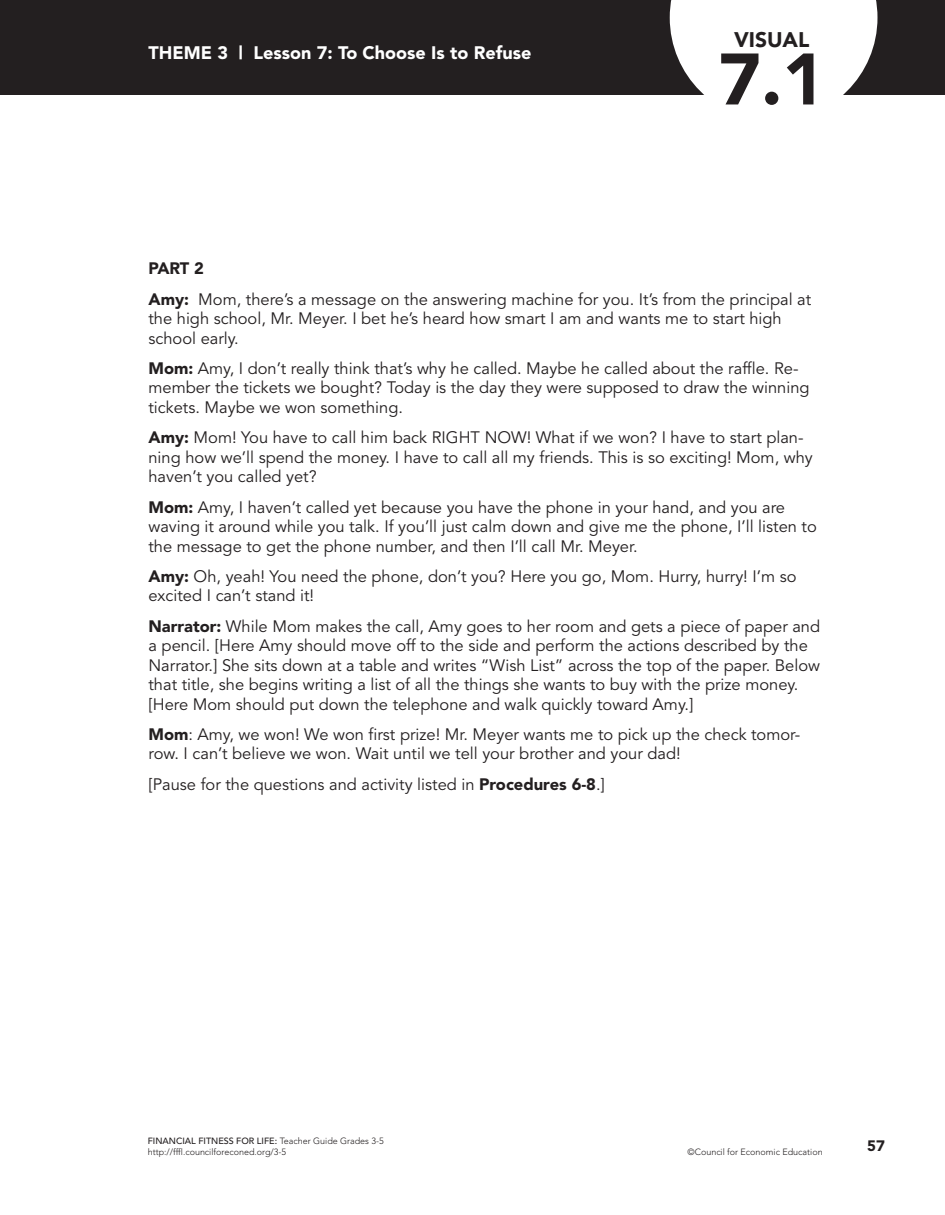
<style>
.page{position:relative;width:945px;height:1215px;background:#fff}
.page>*{position:absolute;margin:0;border:0;box-sizing:border-box;transform-origin:0 0}
.t1{font:900 72px "Avenir";color:#231f20}
.t2{font:900 21px "Avenir";color:#231f20}
.t3{font:900 18px "Avenir";color:#fff}
.t4{font:16.5px/19.5px "Avenir";color:#231f20}
.t5{font:900 15px "Avenir";color:#231f20}
.t6{font:300 9px/11.2px "Avenir";color:#231f20}
.s1{font-weight:900}
.s2{font-weight:500}
</style>
<div class="page">
<div style="left:0;top:0;width:14px;height:94px;background:#231f20"></div>
<div style="left:14px;top:0;width:931px;height:94px;background:#231f20"></div>
<svg style="left:670px;top:0;width:208px;height:95px"></svg>
<p class="t3" style="left:148px;top:45px;width:384px">THEME 3 | Lesson 7: To Choose Is to Refuse</p>
<p class="t2" style="left:734px;top:32px;width:77px">VISUAL</p>
<p class="t1" style="left:719px;top:50px;width:108px">7.1</p>
<p class="t4" style="left:148px;top:255px;width:664px;line-height:30.3px"><span class="s1">PART 2<br>Amy:</span> Mom, there’s a message on the answering machine for you. It’s from the principal at</p>
<p class="t4" style="left:148px;top:310px;width:635px">the high school, Mr. Meyer. I bet he’s heard how smart I am and wants me to start high school early.</p>
<p class="t4" style="left:148px;top:360px;width:663px"><span class="s1">Mom:</span> Amy, I don’t really think that’s why he called. Maybe he called about the raffle. Re&shy;member the tickets we bought? Today is the day they were supposed to draw the winning tickets. Maybe we won something.</p>
<p class="t4" style="left:148px;top:429px;width:666px"><span class="s1">Amy:</span> Mom! You have to call him back RIGHT NOW! What if we won? I have to start plan&shy;ning how we’ll spend the money. I have to call all my friends. This is so exciting! Mom, why haven’t you called yet?</p>
<p class="t4" style="left:148px;top:498px;width:670px"><span class="s1">Mom:</span> Amy, I haven’t called yet because you have the phone in your hand, and you are waving it around while you talk. If you’ll just calm down and give me the phone, I’ll listen to the message to get the phone number, and then I’ll call Mr. Meyer.</p>
<p class="t4" style="left:148px;top:568px;width:650px"><span class="s1">Amy:</span> Oh, yeah! You need the phone, don’t you? Here you go, Mom. Hurry, hurry! I’m so excited I can’t stand it!</p>
<p class="t4" style="left:148px;top:618px;width:673px"><span class="s1">Narrator:</span> While Mom makes the call, Amy goes to her room and gets a piece of paper and a pencil. [Here Amy should move off to the side and perform the actions described by the Narrator.] She sits down at a table and writes “Wish List” across the top of the paper. Below that title, she begins writing a list of all the things she wants to buy with the prize money. [Here Mom should put down the telephone and walk quickly toward Amy.]</p>
<p class="t4" style="left:148px;top:726px;width:653px"><span class="s1">Mom</span>: Amy, we won! We won first prize! Mr. Meyer wants me to pick up the check tomor&shy;row. I can’t believe we won. Wait until we tell your brother and your dad!</p>
<p class="t4" style="left:148px;top:776px;width:458px">[Pause for the questions and activity listed in <span class="s1">Procedures 6-8</span>.]</p>
<p class="t6" style="left:148px;top:1136px;width:238px"><span class="s2">FINANCIAL FITNESS FOR LIFE:</span> Teacher Guide Grades 3-5 http://fffl.councilforeconed.org/3-5</p>
<p class="t6" style="left:687px;top:1147px;width:137px">©Council for Economic Education</p>
<p class="t5" style="left:867px;top:1139px;width:19px">57</p>
</div>
